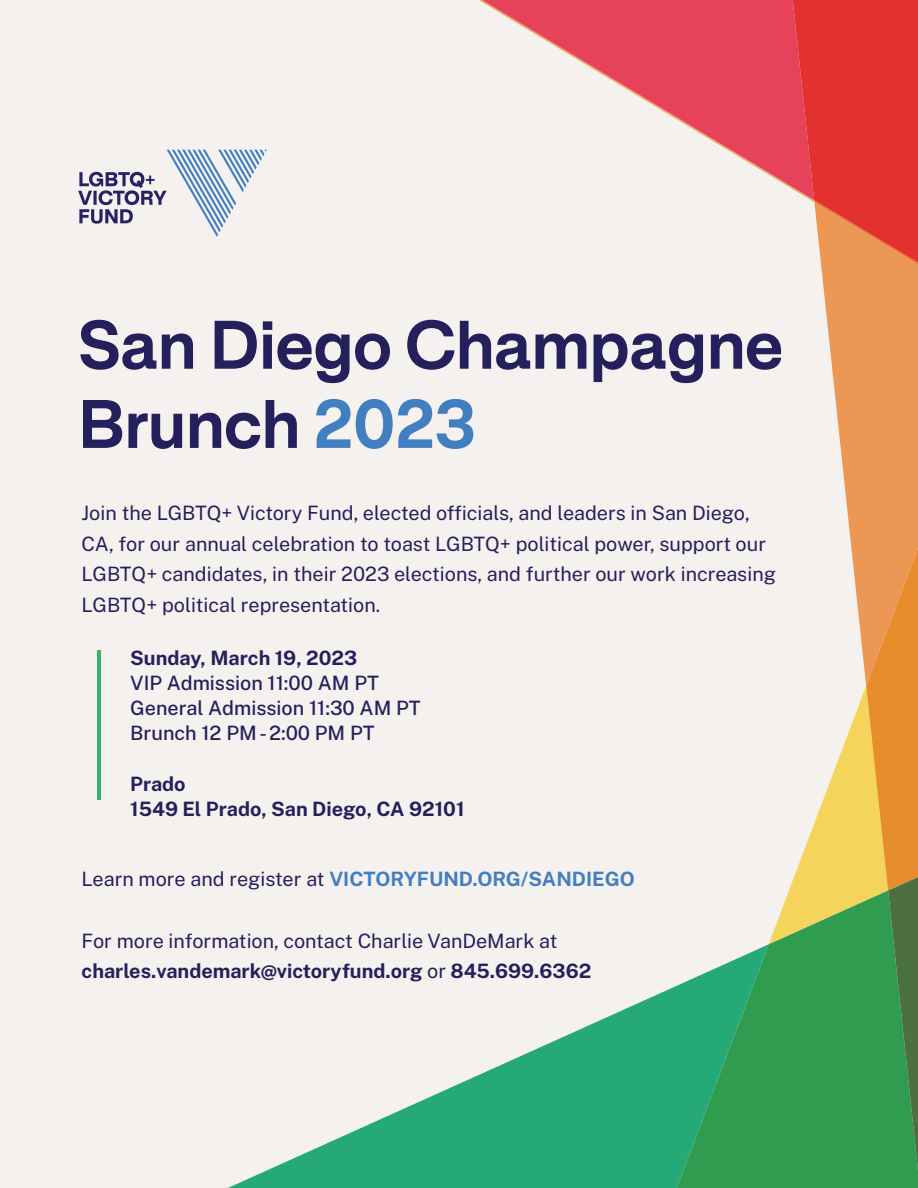
<style>
.page{position:relative;width:918px;height:1188px;background:#f5f1ef}
.page>*{position:absolute;margin:0;border:0;box-sizing:border-box;transform-origin:0 0}
.t1{font:700 61.2px/79.2px "Rules";color:#24205c}
.t2{font:19.8px/30.6px "Public Sans";color:#24205c}
.t3{font:500 19.8px/25.2px "Public Sans";color:#24205c}
.t4{font:700 19.8px/25.2px "Public Sans";color:#24205c}
.t5{font:700 19.8px "Public Sans";color:#427fc1}
.s1{color:#427fc1}
.s2{font-weight:400;color:#24205c}
.s3{font-weight:700}
</style>
<div class="page">
<svg style="left:821px;top:265px;width:97px;height:283px;fill:#ec9854"></svg>
<svg style="left:228px;top:985px;width:449px;height:203px"></svg>
<svg style="left:677px;top:944px;width:241px;height:244px;background:#3aa76a"></svg>
<svg style="left:769px;top:548px;width:149px;height:622px"></svg>
<svg style="left:479px;top:0;width:314px;height:189px"></svg>
<svg style="left:793px;top:0;width:125px;height:265px;background:#e4463f"></svg>
<hr style="left:97px;top:650px;width:3px;height:149px;background:#32b56a">
<svg style="left:78px;top:150px;width:189px;height:87px"></svg>
<h1 class="t1" style="left:78px;top:299px;width:706px">San Diego Champagne<br>Brunch <span class="s1">2023</span></h1>
<p class="t2" style="left:82px;top:497px;width:696px">Join the LGBTQ+ Victory Fund, elected officials, and leaders in San Diego, CA, for our annual celebration to toast LGBTQ+ political power, support our LGBTQ+ candidates, in their 2023 elections, and further our work increasing LGBTQ+ political representation.</p>
<p class="t4" style="left:130px;top:645px;width:229px">Sunday, March 19, 2023</p>
<p class="t3" style="left:130px;top:670px;width:292px">VIP Admission 11:00 AM PT<br>General Admission 11:30 AM PT<br>Brunch 12 PM - 2:00 PM PT</p>
<p class="t4" style="left:130px;top:771px;width:336px">Prado<br>1549 El Prado, San Diego, CA 92101</p>
<p class="t5" style="left:82px;top:866px;width:555px"><span class="s2">Learn more and register at</span> VICTORYFUND.ORG/SANDIEGO</p>
<p class="t2" style="left:82px;top:925px;width:511px">For more information, contact Charlie VanDeMark at <span class="s3">charles.vandemark@victoryfund.org</span> or <span class="s3">845.699.6362</span></p>
</div>
